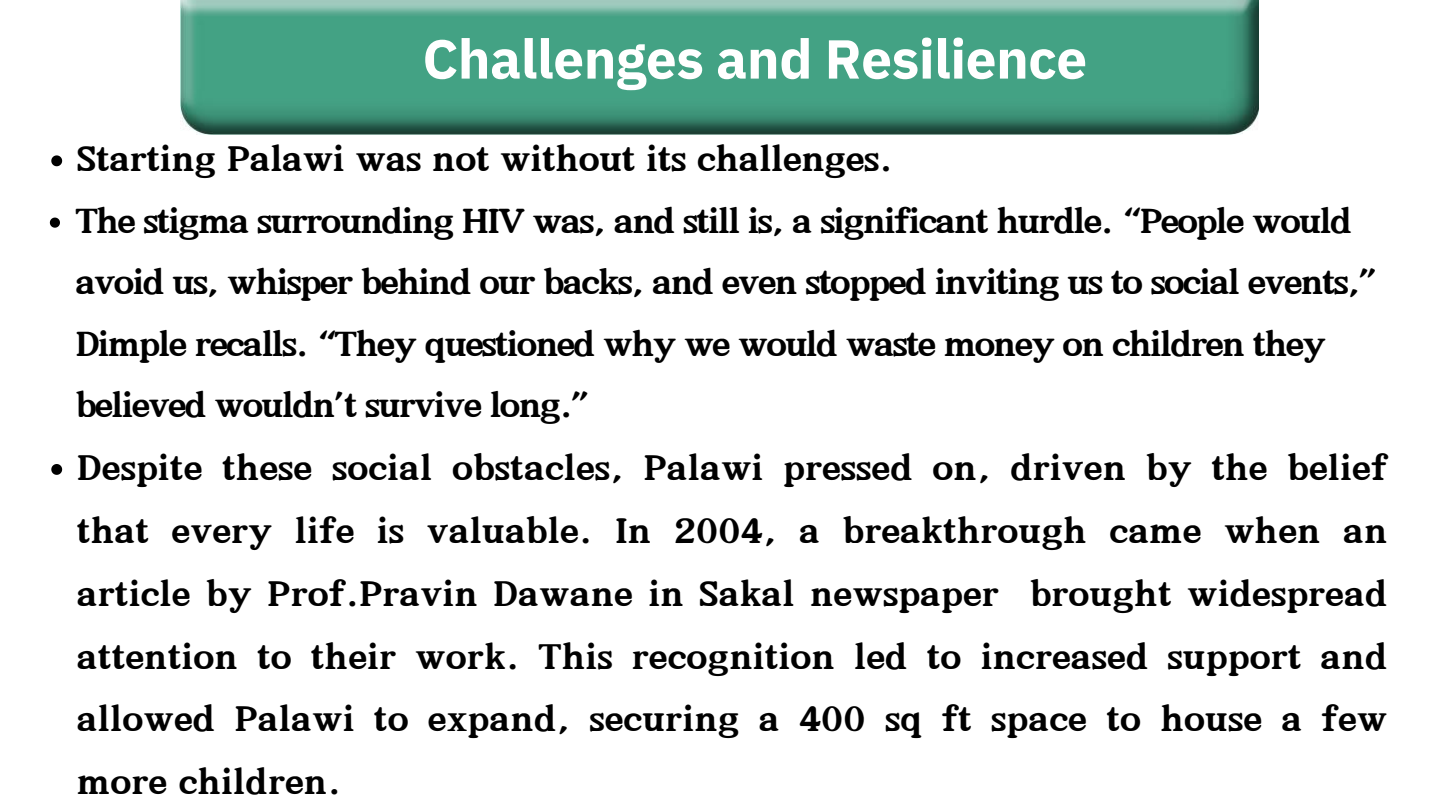
<style>
.page{position:relative;width:1440px;height:810px;background:#fff}
.page>*{position:absolute;margin:0;border:0;box-sizing:border-box;transform-origin:0 0}
.t1{font:700 54.8px "IBM Plex Sans";letter-spacing:-.005em;color:#fff}
.t2{font:900 45.3px/62.9px "Canva Joyful";color:#000;text-align:justify}
.t3{font:900 44.3px/61.4px "Canva Joyful";letter-spacing:-.04em;color:#000}
</style>
<div class="page">
<img style="left:181px;top:0;width:1078px;height:135px">
<svg style="left:51px;top:155px;width:11px;height:11px"></svg>
<svg style="left:50px;top:218px;width:10px;height:10px"></svg>
<svg style="left:51px;top:464px;width:11px;height:11px"></svg>
<h1 class="t1" style="left:423px;top:22px;width:666px">Challenges and Resilience</h1>
<p class="t2" style="left:77px;top:129px;width:817px">Starting Palawi was not without its challenges.</p>
<p class="t3" style="left:75px;top:191px;width:1305px">The stigma surrounding HIV was, and still is, a significant hurdle. “People would avoid us, whisper behind our backs, and even stopped inviting us to social events,” Dimple recalls. “They questioned why we would waste money on children they believed wouldn’t survive long.”</p>
<p class="t2" style="left:77px;top:437px;width:1312px">Despite these social obstacles, Palawi pressed on, driven by the belief that every life is valuable. In 2004, a breakthrough came when an article by Prof.Pravin Dawane in Sakal newspaper brought widespread attention to their work. This recognition led to increased support and allowed Palawi to expand, securing a 400 sq ft space to house a few more children.</p>
</div>
